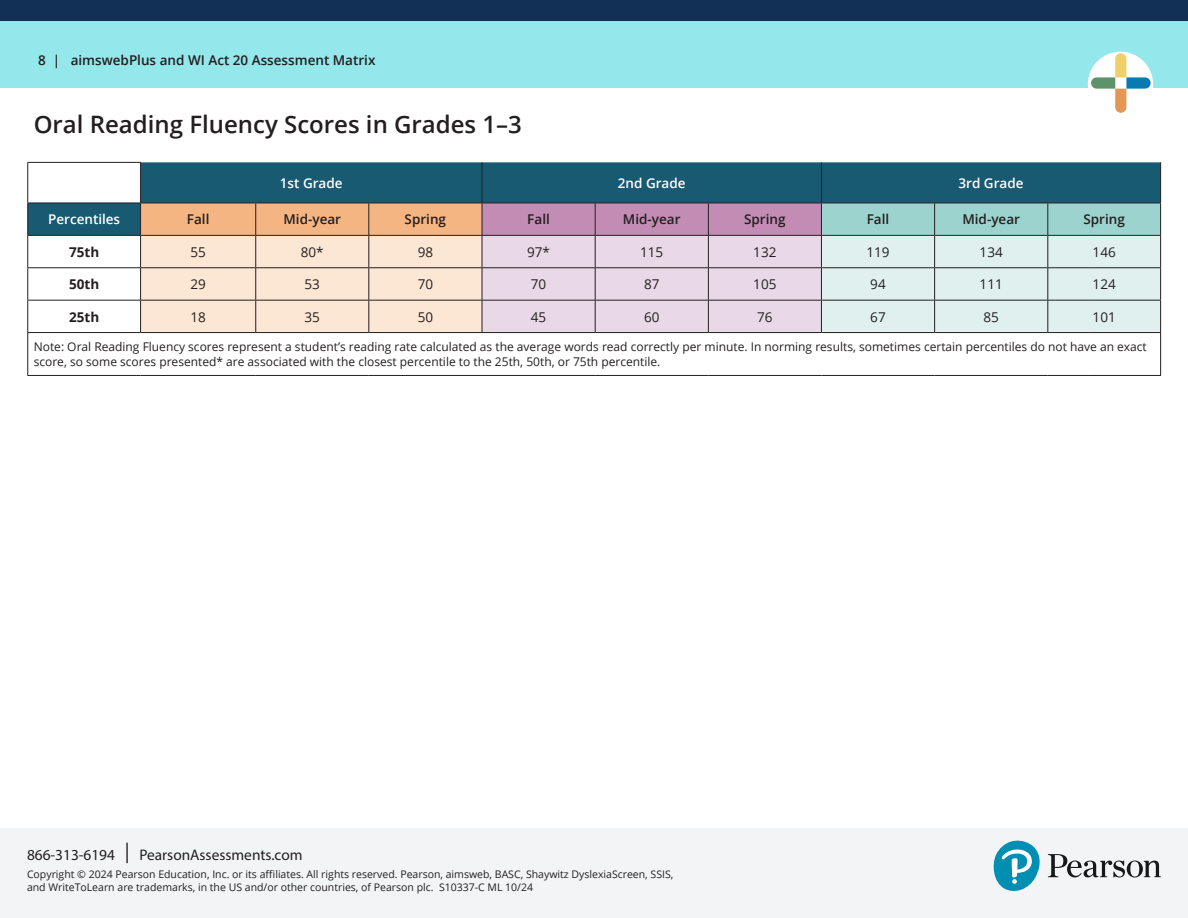
<style>
.page{position:relative;width:1188px;height:918px;background:#fff}
.page>*{position:absolute;margin:0;border:0;box-sizing:border-box;transform-origin:0 0}
.Table_H1{font:600 24px "Open Sans";color:#231f20}
.t1{font:15.3px "Myriad Pro";color:#231f20}
.Table_H2{font:13.5px "Open Sans";color:#231f20}
.Table_Key_content{font:600 13.5px "Open Sans";color:#231f20}
.Article_title_banner{font:600 13.5px "Open Sans";color:#231f20}
.Table_Key_content-2{font:600 13.5px "Open Sans";color:#fff}
.Table_Key_content-3{font:700 13.5px "Open Sans";color:#231f20}
.Table_H2-2{font:600 13.5px "Open Sans";color:#fff}
.Table_Key_content-4{font:12px/14.4px "Open Sans";color:#231f20}
.t2{font:10.5px/12.6px "Open Sans";color:#231f20}
.s1{font-size:20.4px}
</style>
<div class="page">
<div style="left:0;top:828px;width:1188px;height:90px;background:#f2f4f6"></div>
<svg style="left:993px;top:840px;width:168px;height:51px"></svg>
<div style="left:0;top:17px;width:1188px;height:71px;background:#94e7ea"></div>
<div style="left:1088px;top:52px;width:65px;height:65px;background:#fff;border-radius:50%"></div>
<svg style="left:1088px;top:52px;width:63px;height:61px"></svg>
<div style="left:0;top:0;width:1188px;height:21px;background:#123056"></div>
<svg style="left:28px;top:162px;width:1132px;height:73px;background:#2e697d"></svg>
<hr style="left:27px;top:203px;width:1px;height:32px;background:#231f20">
<hr style="left:27px;top:235px;width:109px;height:1px;background:#231f20">
<hr style="left:27px;top:236px;width:1px;height:31px;background:#231f20">
<hr style="left:27px;top:267px;width:109px;height:1px;background:#231f20">
<hr style="left:27px;top:268px;width:1px;height:32px;background:#231f20">
<hr style="left:27px;top:300px;width:109px;height:1px;background:#231f20">
<hr style="left:27px;top:301px;width:1px;height:31px;background:#231f20">
<hr style="left:27px;top:332px;width:109px;height:1px;background:#231f20">
<hr style="left:27px;top:333px;width:1px;height:42px;background:#231f20">
<hr style="left:1160px;top:333px;width:1px;height:42px;background:#231f20">
<hr style="left:27px;top:375px;width:109px;height:1px;background:#231f20">
<hr style="left:141px;top:375px;width:115px;height:1px;background:#231f20">
<hr style="left:256px;top:375px;width:113px;height:1px;background:#231f20">
<hr style="left:369px;top:375px;width:113px;height:1px;background:#231f20">
<hr style="left:482px;top:375px;width:113px;height:1px;background:#231f20">
<hr style="left:595px;top:375px;width:113px;height:1px;background:#231f20">
<hr style="left:708px;top:375px;width:113px;height:1px;background:#231f20">
<hr style="left:821px;top:375px;width:114px;height:1px;background:#231f20">
<hr style="left:935px;top:375px;width:113px;height:1px;background:#231f20">
<hr style="left:1048px;top:375px;width:42px;height:1px;background:#231f20">
<hr style="left:1090px;top:375px;width:71px;height:1px;background:#231f20">
<hr style="left:482px;top:162px;width:1px;height:41px;background:#231f20">
<hr style="left:821px;top:162px;width:1px;height:41px;background:#231f20">
<hr style="left:1160px;top:162px;width:1px;height:41px;background:#231f20">
<hr style="left:27px;top:162px;width:109px;height:1px;background:#231f20">
<hr style="left:27px;top:163px;width:1px;height:40px;background:#231f20">
<hr style="left:140px;top:163px;width:1px;height:40px;background:#231f20">
<hr style="left:27px;top:203px;width:109px;height:1px;background:#231f20">
<svg style="left:136px;top:203px;width:1025px;height:130px;background:#dacfcd"></svg>
<p class="Article_title_banner" style="left:38px;top:51px;width:339px">8 | aimswebPlus and WI Act 20 Assessment Matrix</p>
<p class="Table_H1" style="left:34px;top:108px;width:490px">Oral Reading Fluency Scores in Grades 1–3</p>
<p class="Table_Key_content-2" style="left:280px;top:174px;width:64px">1st Grade</p>
<p class="Table_Key_content-2" style="left:618px;top:174px;width:69px">2nd Grade</p>
<p class="Table_Key_content-2" style="left:958px;top:174px;width:67px">3rd Grade</p>
<p class="Table_H2-2" style="left:48px;top:210px;width:74px">Percentiles</p>
<p class="Table_Key_content" style="left:187px;top:210px;width:24px">Fall</p>
<p class="Table_Key_content" style="left:283px;top:210px;width:59px">Mid-year</p>
<p class="Table_Key_content" style="left:405px;top:210px;width:43px">Spring</p>
<p class="Table_Key_content" style="left:527px;top:210px;width:24px">Fall</p>
<p class="Table_Key_content" style="left:623px;top:210px;width:59px">Mid-year</p>
<p class="Table_Key_content" style="left:744px;top:210px;width:43px">Spring</p>
<p class="Table_Key_content" style="left:867px;top:210px;width:24px">Fall</p>
<p class="Table_Key_content" style="left:962px;top:210px;width:59px">Mid-year</p>
<p class="Table_Key_content" style="left:1083px;top:210px;width:43px">Spring</p>
<p class="Table_Key_content-3" style="left:69px;top:242px;width:32px">75th</p>
<p class="Table_H2" style="left:190px;top:243px;width:17px">55</p>
<p class="Table_H2" style="left:301px;top:243px;width:24px">80*</p>
<p class="Table_H2" style="left:418px;top:243px;width:17px">98</p>
<p class="Table_H2" style="left:527px;top:243px;width:24px">97*</p>
<p class="Table_H2" style="left:640px;top:243px;width:25px">115</p>
<p class="Table_H2" style="left:753px;top:243px;width:25px">132</p>
<p class="Table_H2" style="left:866px;top:243px;width:25px">119</p>
<p class="Table_H2" style="left:980px;top:243px;width:25px">134</p>
<p class="Table_H2" style="left:1093px;top:243px;width:25px">146</p>
<p class="Table_Key_content-3" style="left:69px;top:275px;width:32px">50th</p>
<p class="Table_H2" style="left:190px;top:275px;width:17px">29</p>
<p class="Table_H2" style="left:305px;top:275px;width:17px">53</p>
<p class="Table_H2" style="left:418px;top:275px;width:17px">70</p>
<p class="Table_H2" style="left:531px;top:275px;width:17px">70</p>
<p class="Table_H2" style="left:644px;top:275px;width:17px">87</p>
<p class="Table_H2" style="left:753px;top:275px;width:25px">105</p>
<p class="Table_H2" style="left:870px;top:275px;width:17px">94</p>
<p class="Table_H2" style="left:980px;top:275px;width:25px">111</p>
<p class="Table_H2" style="left:1093px;top:275px;width:25px">124</p>
<p class="Table_Key_content-3" style="left:69px;top:307px;width:32px">25th</p>
<p class="Table_H2" style="left:190px;top:307px;width:17px">18</p>
<p class="Table_H2" style="left:305px;top:307px;width:17px">35</p>
<p class="Table_H2" style="left:418px;top:307px;width:17px">50</p>
<p class="Table_H2" style="left:531px;top:307px;width:17px">45</p>
<p class="Table_H2" style="left:644px;top:307px;width:17px">60</p>
<p class="Table_H2" style="left:757px;top:307px;width:17px">76</p>
<p class="Table_H2" style="left:870px;top:307px;width:17px">67</p>
<p class="Table_H2" style="left:984px;top:307px;width:17px">85</p>
<p class="Table_H2" style="left:1093px;top:307px;width:25px">101</p>
<p class="Table_Key_content-4" style="left:34px;top:340px;width:1115px">Note: Oral Reading Fluency scores represent a student’s reading rate calculated as the average words read correctly per minute. In norming results, sometimes certain percentiles do not have an exact score, so some scores presented* are associated with the closest percentile to the 25th, 50th, or 75th percentile.</p>
<p class="t1" style="left:27px;top:845px;width:277px">866-313-6194 <span class="s1">|</span> PearsonAssessments.com</p>
<p class="t2" style="left:27px;top:868px;width:648px">Copyright © 2024 Pearson Education, Inc. or its affiliates. All rights reserved. Pearson, aimsweb, BASC, Shaywitz DyslexiaScreen, SSIS, and WriteToLearn are trademarks, in the US and/or other countries, of Pearson plc. S10337-C ML 10/24</p>
</div>
